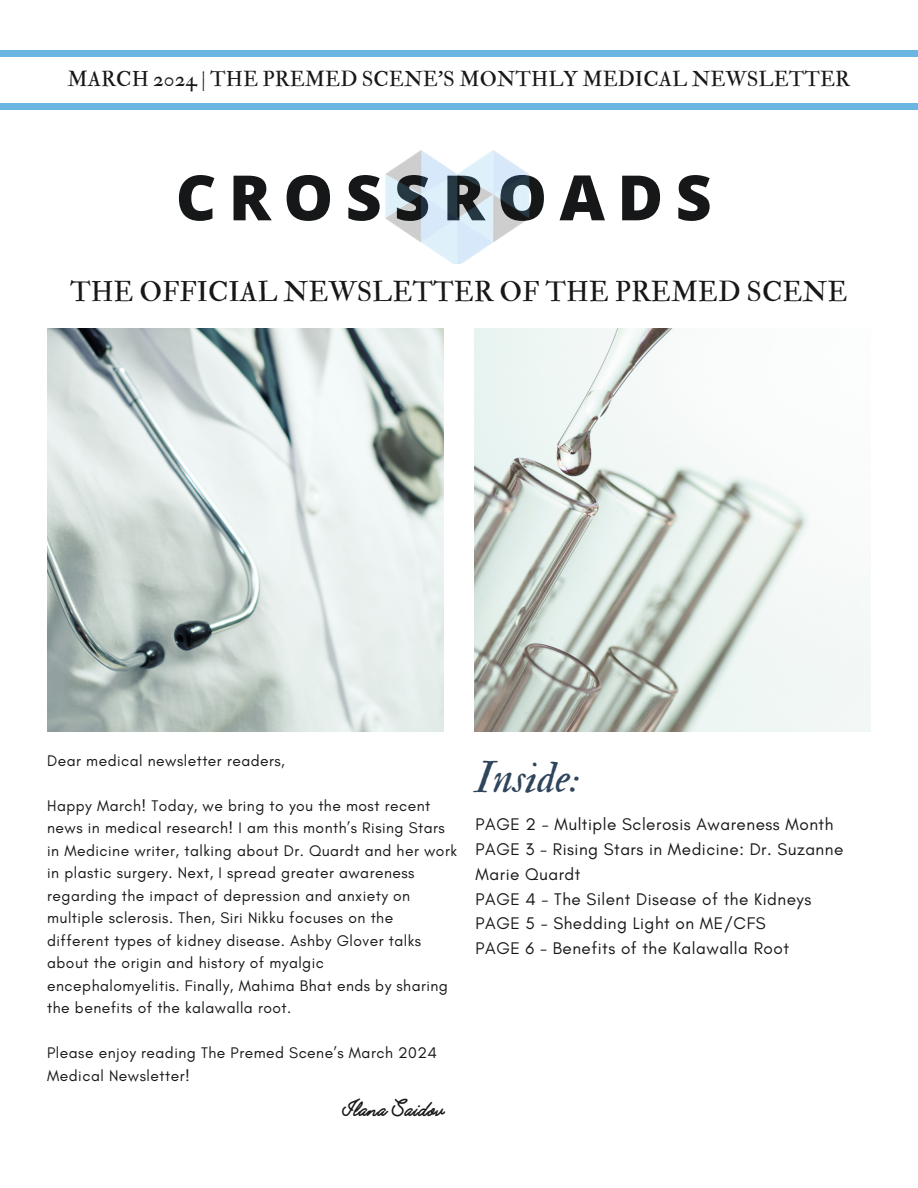
<style>
.page{position:relative;width:918px;height:1188px;background:#fff}
.page>*{position:absolute;margin:0;border:0;box-sizing:border-box;transform-origin:0 0}
.t1{font:800 62.55px "Open Sans";letter-spacing:.2em;color:#161718}
.t2{font:43.65px "IM FELL Double Pica Italic";color:#2f455b}
.t3{font:27.9px "IM FELL Double Pica Roman";color:#161718}
.t4{font:700 24.15px "Jimmy Script";letter-spacing:.04em;color:#161718}
.t5{font:21px "IM FELL Double Pica Roman";color:#161718}
.t6{font:17.1px/24.8px "Glacial Indifference";letter-spacing:.03em;color:#161718}
.t7{font:15.6px/22.5px "Glacial Indifference";letter-spacing:.03em;color:#161718}
</style>
<div class="page">
<div style="left:0;top:51px;width:918px;height:5px;background:#6ab6e2"></div>
<div style="left:0;top:104px;width:918px;height:5px;background:#6ab6e2"></div>
<img style="left:385px;top:150px;width:144px;height:114px">
<img style="left:47px;top:329px;width:397px;height:403px">
<img style="left:474px;top:329px;width:397px;height:403px">
<p class="t5" style="left:68px;top:66px;width:784px">MARCH 2024 | THE PREMED SCENE’S MONTHLY MEDICAL NEWSLETTER</p>
<p class="t1" style="left:176px;top:154px;width:537px">CROSSROADS</p>
<p class="t3" style="left:70px;top:275px;width:779px">THE OFFICIAL NEWSLETTER OF THE PREMED SCENE</p>
<p class="t7" style="left:47px;top:749px;width:239px">Dear medical newsletter readers,</p>
<p class="t7" style="left:47px;top:794px;width:411px">Happy March! Today, we bring to you the most recent news in medical research! I am this month’s Rising Stars in Medicine writer, talking about Dr. Quardt and her work in plastic surgery. Next, I spread greater awareness regarding the impact of depression and anxiety on multiple sclerosis. Then, Siri Nikku focuses on the different types of kidney disease. Ashby Glover talks about the origin and history of myalgic encephalomyelitis. Finally, Mahima Bhat ends by sharing the benefits of the kalawalla root.</p>
<h2 class="t7" style="left:47px;top:1042px;width:391px">Please enjoy reading The Premed Scene’s March 2024<br>Medical Newsletter!</h2>
<p class="t4" style="left:341px;top:1093px;width:104px">Ilana Saidov</p>
<p class="t2" style="left:475px;top:751px;width:106px">Inside:</p>
<h1 class="t6" style="left:476px;top:812px;width:359px">PAGE 2 - Multiple Sclerosis Awareness Month</h1>
<h3 class="t6" style="left:476px;top:837px;width:369px">PAGE 3 - Rising Stars in Medicine: Dr. Suzanne<br>Marie Quardt</h3>
<p class="t6" style="left:476px;top:886px;width:337px">PAGE 4 - The Silent Disease of the Kidneys</p>
<p class="t6" style="left:476px;top:911px;width:291px">PAGE 5 - Shedding Light on ME/CFS</p>
<p class="t6" style="left:476px;top:936px;width:315px">PAGE 6 - Benefits of the Kalawalla Root</p>
</div>
